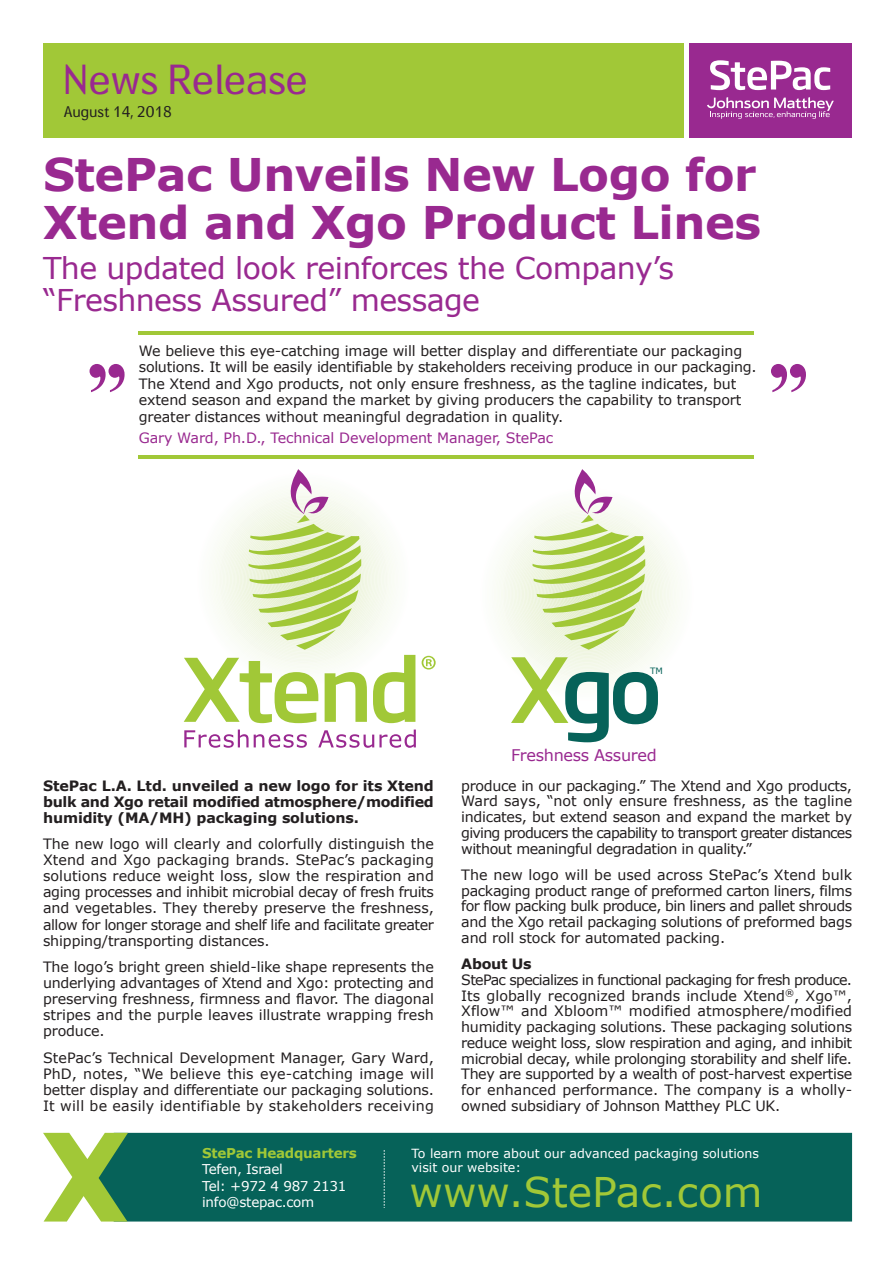
<style>
.page{position:relative;width:896px;height:1263px;background:#fff}
.page>*{position:absolute;margin:0;border:0;box-sizing:border-box;transform-origin:0 0}
.t1{font:700 45px/48px "Verdana";letter-spacing:-.01em;color:#992990}
.t2{font:45px "Riflex English";color:#992990}
.t3{font:40.95px "Verdana";color:#a1c837}
.t4{font:30px/31.5px "Verdana";letter-spacing:-.02em;color:#992990}
.t5{font:16.5px "Riflex English";color:#231f20}
.t6{font:16.05px "Verdana";letter-spacing:-.02em;color:#992990}
.t7{font:14.25px/15.8px "Verdana";letter-spacing:-.01em;color:#231f20;text-align:justify}
.t8{font:700 14.25px/16px "Verdana";letter-spacing:-.01em;color:#231f20;text-align:justify}
.t9{font:14.25px "Verdana";letter-spacing:-.01em;color:#992990}
.t10{font:13.5px/16.5px "Verdana";letter-spacing:-.02em;color:#fff}
.t11{font:700 13.5px "Verdana";letter-spacing:-.02em;color:#a1c837}
.t12{font:12.6px/14.2px "Verdana";color:#fff}
.t13{font:8.7px "Verdana";color:#066259}
</style>
<div class="page">
<div style="left:128px;top:1133px;width:724px;height:88px;background:#066259"></div>
<svg style="left:43px;top:1133px;width:85px;height:88px"></svg>
<svg style="left:384px;top:1150px;width:1px;height:58px"></svg>
<div style="left:43px;top:43px;width:640px;height:94px;background:#a1c837"></div>
<div style="left:689px;top:43px;width:163px;height:94px;background:#992990"></div>
<svg style="left:707px;top:97px;width:126px;height:22px"></svg>
<svg style="left:710px;top:60px;width:120px;height:30px"></svg>
<hr style="left:138px;top:455px;width:616px;height:4px;background:#a1c837">
<svg style="left:89px;top:364px;width:35px;height:28px"></svg>
<svg style="left:771px;top:364px;width:34px;height:28px"></svg>
<hr style="left:138px;top:331px;width:616px;height:3px;background:#a1c837">
<svg style="left:184px;top:729px;width:64px;height:19px"></svg>
<svg style="left:254px;top:734px;width:53px;height:14px"></svg>
<svg style="left:318px;top:729px;width:98px;height:19px"></svg>
<svg style="left:421px;top:656px;width:14px;height:13px"></svg>
<svg style="left:184px;top:469px;width:231px;height:254px"></svg>
<svg style="left:496px;top:469px;width:182px;height:273px"></svg>
<h1 class="t2" style="left:62px;top:65px;width:247px">News Release</h1>
<p class="t5" style="left:64px;top:106px;width:110px">August 14, 2018</p>
<h1 class="t1" style="left:43px;top:149px;width:719px">StePac Unveils New Logo for<br>Xtend and Xgo Product Lines</h1>
<h3 class="t4" style="left:43px;top:252px;width:632px">The updated look reinforces the Company’s “Freshness Assured” message</h3>
<p class="t7" style="left:139px;top:342px;width:619px;line-height:16.5px;text-align:left">We believe this eye-catching image will better display and differentiate our packaging solutions. It will be easily identifiable by stakeholders receiving produce in our packaging.<br>The Xtend and Xgo products, not only ensure freshness, as the tagline indicates, but extend season and expand the market by giving producers the capability to transport greater distances without meaningful degradation in quality.</p>
<p class="t9" style="left:139px;top:428px;width:416px">Gary Ward, Ph.D., Technical Development Manager, StePac</p>
<p class="t13" style="left:650px;top:665px;width:14px">TM</p>
<p class="t8" style="left:43px;top:777px;width:392px">StePac L.A. Ltd. unveiled a new logo for its Xtend bulk and Xgo retail modified atmosphere/modified humidity (MA/MH) packaging solutions.</p>
<p class="t7" style="left:43px;top:836px;width:392px">The new logo will clearly and colorfully distinguish the Xtend and Xgo packaging brands. StePac’s packaging solutions reduce weight loss, slow the respiration and aging processes and inhibit microbial decay of fresh fruits and vegetables. They thereby preserve the freshness, allow for longer storage and shelf life and facilitate greater shipping/transporting distances.</p>
<p class="t7" style="left:43px;top:958px;width:392px">The logo’s bright green shield-like shape represents the underlying advantages of Xtend and Xgo: protecting and preserving freshness, firmness and flavor. The diagonal stripes and the purple leaves illustrate wrapping fresh produce.</p>
<p class="t7" style="left:43px;top:1049px;width:392px">StePac’s Technical Development Manager, Gary Ward, PhD, notes, “We believe this eye-catching image will better display and differentiate our packaging solutions.<br>It will be easily identifiable by stakeholders receiving</p>
<p class="t6" style="left:511px;top:745px;width:147px">Freshness Assured</p>
<p class="t7" style="left:461px;top:777px;width:392px">produce in our packaging.” The Xtend and Xgo products, Ward says, “not only ensure freshness, as the tagline indicates, but extend season and expand the market by giving producers the capability to transport greater distances without meaningful degradation in quality.”</p>
<p class="t7" style="left:461px;top:866px;width:392px">The new logo will be used across StePac’s Xtend bulk packaging product range of preformed carton liners, films for flow packing bulk produce, bin liners and pallet shrouds and the Xgo retail packaging solutions of preformed bags and roll stock for automated packing.</p>
<p class="t8" style="left:461px;top:955px;width:72px">About Us</p>
<p class="t7" style="left:461px;top:971px;width:392px">StePac specializes in functional packaging for fresh produce.<br>Its globally recognized brands include Xtend<sup>®</sup>, Xgo™, Xflow™ and Xbloom™ modified atmosphere/modified humidity packaging solutions. These packaging solutions reduce weight loss, slow respiration and aging, and inhibit microbial decay, while prolonging storability and shelf life.<br>They are supported by a wealth of post-harvest expertise for enhanced performance. The company is a wholly&shy;owned subsidiary of Johnson Matthey PLC UK.</p>
<p class="t11" style="left:202px;top:1144px;width:156px">StePac Headquarters</p>
<p class="t10" style="left:202px;top:1161px;width:146px">Tefen, Israel<br>Tel: +972 4 987 2131 info@stepac.com</p>
<p class="t12" style="left:411px;top:1146px;width:349px">To learn more about our advanced packaging solutions visit our website:</p>
<h2 class="t3" style="left:409px;top:1166px;width:354px">www.StePac.com</h2>
</div>
